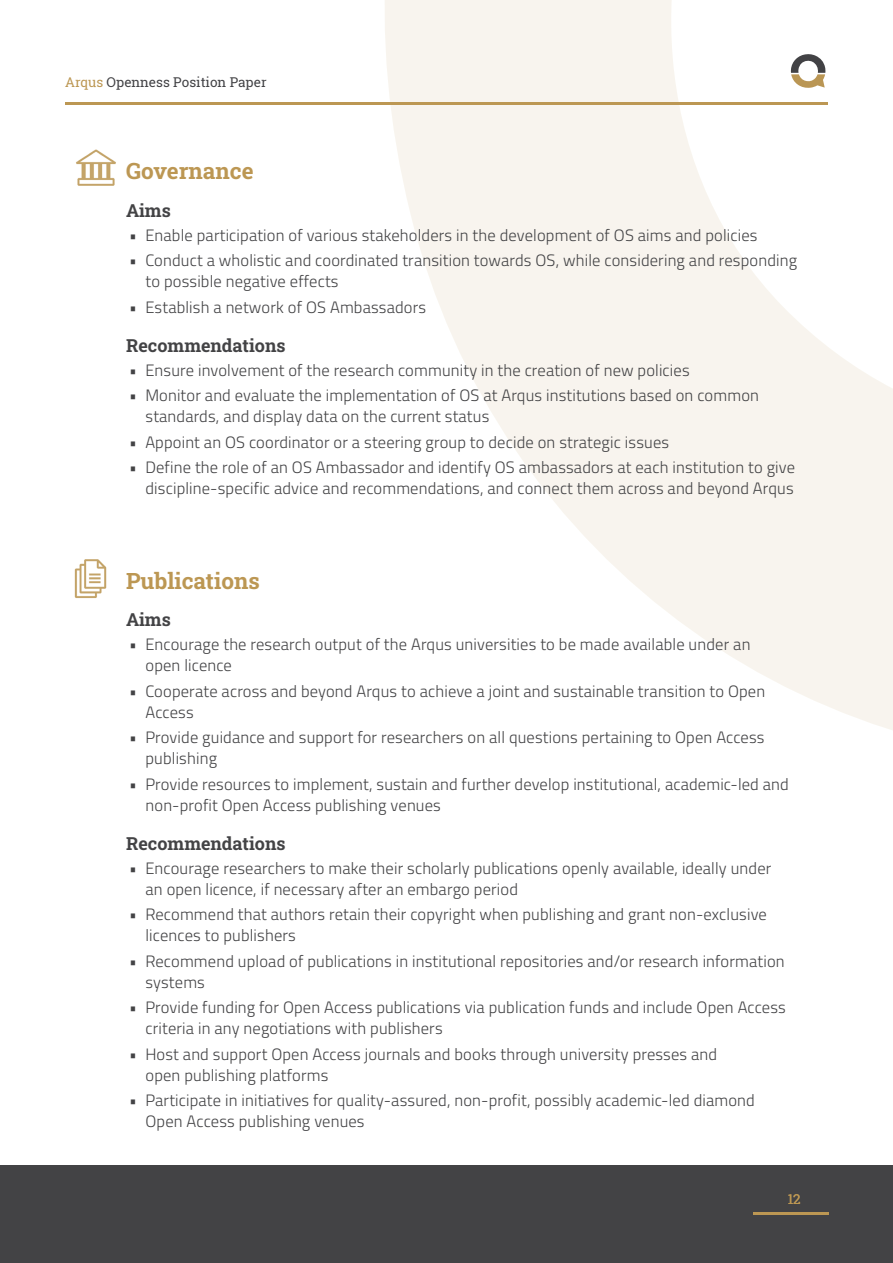
<style>
.page{position:relative;width:893px;height:1263px;background:#fff}
.page>*{position:absolute;margin:0;border:0;box-sizing:border-box;transform-origin:0 0}
.t1{font:700 22.5px "Roboto Slab";color:#bc9753}
.t2{font:700 18px "Roboto Slab";color:#434345}
.t3{font:300 16.5px/21px "Titillium";letter-spacing:.01em;color:#434345}
.t4{font:13.5px "Roboto Slab";color:#424245}
.t5{font:13.5px "Roboto Slab";color:#bc9753}
.s1{color:#bc9753}
</style>
<div class="page">
<div style="left:0;top:1165px;width:893px;height:98px;background:#434345"></div>
<hr style="left:65px;top:102px;width:763px;height:3px;background:#bc9753">
<hr style="left:753px;top:1212px;width:76px;height:3px;background:#bc9753">
<svg style="left:385px;top:0;width:508px;height:730px;fill:#f8f4ee"></svg>
<img style="left:76px;top:149px;width:40px;height:37px">
<img style="left:74px;top:559px;width:33px;height:39px">
<p class="t4" style="left:65px;top:73px;width:203px"><span class="s1">Arqus</span> Openness Position Paper</p>
<h1 class="t1" style="left:126px;top:156px;width:129px">Governance</h1>
<p class="t2" style="left:126px;top:198px;width:46px">Aims</p>
<p class="t3" style="left:129px;top:224px;width:630px">• Enable participation of various stakeholders in the development of OS aims and policies</p>
<p class="t3" style="left:146px;top:249px;width:653px;text-indent:-16px">• Conduct a wholistic and coordinated transition towards OS, while considering and responding to possible negative effects</p>
<p class="t3" style="left:129px;top:296px;width:299px">• Establish a network of OS Ambassadors</p>
<p class="t2" style="left:126px;top:333px;width:161px">Recommendations</p>
<p class="t3" style="left:129px;top:359px;width:562px">• Ensure involvement of the research community in the creation of new policies</p>
<p class="t3" style="left:146px;top:384px;width:615px;text-indent:-16px">• Monitor and evaluate the implementation of OS at Arqus institutions based on common standards, and display data on the current status</p>
<p class="t3" style="left:129px;top:431px;width:542px">• Appoint an OS coordinator or a steering group to decide on strategic issues</p>
<p class="t3" style="left:129px;top:456px;width:668px;text-align:right">• Define the role of an OS Ambassador and identify OS ambassadors at each institution to give discipline-specific advice and recommendations, and connect them across and beyond Arqus</p>
<h1 class="t1" style="left:126px;top:565px;width:135px">Publications</h1>
<p class="t2" style="left:126px;top:607px;width:46px">Aims</p>
<p class="t3" style="left:146px;top:633px;width:606px;text-indent:-16px">• Encourage the research output of the Arqus universities to be made available under an open licence</p>
<p class="t3" style="left:146px;top:680px;width:621px;text-indent:-16px">• Cooperate across and beyond Arqus to achieve a joint and sustainable transition to Open<br>Access</p>
<p class="t3" style="left:146px;top:726px;width:620px;text-indent:-16px">• Provide guidance and support for researchers on all questions pertaining to Open Access publishing</p>
<p class="t3" style="left:146px;top:773px;width:645px;text-indent:-16px">• Provide resources to implement, sustain and further develop institutional, academic-led and non-profit Open Access publishing venues</p>
<p class="t2" style="left:126px;top:831px;width:161px">Recommendations</p>
<p class="t3" style="left:146px;top:857px;width:627px;text-indent:-16px">• Encourage researchers to make their scholarly publications openly available, ideally under an open licence, if necessary after an embargo period</p>
<p class="t3" style="left:146px;top:903px;width:623px;text-indent:-16px">• Recommend that authors retain their copyright when publishing and grant non-exclusive licences to publishers</p>
<p class="t3" style="left:146px;top:950px;width:641px;text-indent:-16px">• Recommend upload of publications in institutional repositories and/or research information systems</p>
<p class="t3" style="left:146px;top:996px;width:642px;text-indent:-16px">• Provide funding for Open Access publications via publication funds and include Open Access criteria in any negotiations with publishers</p>
<p class="t3" style="left:146px;top:1043px;width:573px;text-indent:-16px">• Host and support Open Access journals and books through university presses and open publishing platforms</p>
<p class="t3" style="left:146px;top:1089px;width:611px;text-indent:-17px">• Participate in initiatives for quality-assured, non-profit, possibly academic-led diamond<br>Open Access publishing venues</p>
<p class="t5" style="left:788px;top:1189px;width:15px">12</p>
</div>
